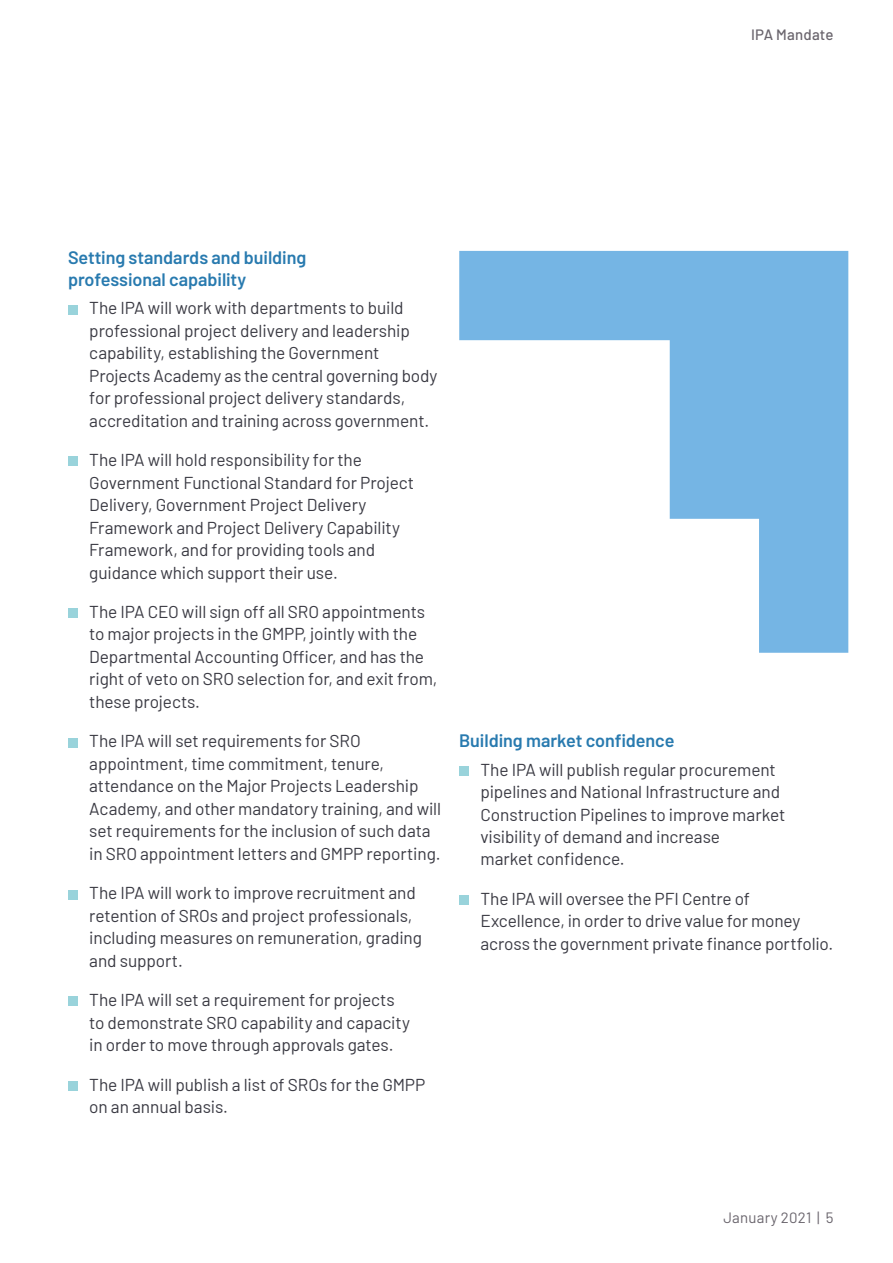
<style>
.page{position:relative;width:893px;height:1263px;background:#fff}
.page>*{position:absolute;margin:0;border:0;box-sizing:border-box;transform-origin:0 0}
.t1{font:600 18px/22.5px "Barlow";letter-spacing:-.005em;color:#287aaf}
.t2{font:17.25px/22.5px "Barlow";letter-spacing:-.005em;color:#3a3a43}
.t3{font:15px "Barlow";letter-spacing:.015em;color:#6a656d}
.t4{font:500 15px "Barlow";letter-spacing:.01em;color:#6a656d}
</style>
<div class="page">
<svg style="left:459px;top:251px;width:389px;height:402px;fill:#77b6e4"></svg>
<div style="left:68px;top:305px;width:9px;height:9px;background:#99d3db"></div>
<div style="left:68px;top:457px;width:9px;height:9px;background:#99d3db"></div>
<div style="left:68px;top:609px;width:9px;height:9px;background:#99d3db"></div>
<div style="left:68px;top:738px;width:9px;height:9px;background:#99d3db"></div>
<div style="left:68px;top:890px;width:9px;height:9px;background:#99d3db"></div>
<div style="left:68px;top:997px;width:9px;height:9px;background:#99d3db"></div>
<div style="left:68px;top:1081px;width:9px;height:9px;background:#99d3db"></div>
<div style="left:459px;top:766px;width:10px;height:9px;background:#99d3db"></div>
<div style="left:459px;top:895px;width:10px;height:10px;background:#99d3db"></div>
<p class="t4" style="left:751px;top:24px;width:84px">IPA Mandate</p>
<p class="t1" style="left:68px;top:244px;width:240px">Setting standards and building professional capability</p>
<p class="t2" style="left:89px;top:295px;width:350px">The IPA will work with departments to build professional project delivery and leadership capability, establishing the Government Projects Academy as the central governing body for professional project delivery standards, accreditation and training across government.</p>
<p class="t2" style="left:89px;top:447px;width:326px">The IPA will hold responsibility for the Government Functional Standard for Project Delivery, Government Project Delivery Framework and Project Delivery Capability Framework, and for providing tools and guidance which support their use.</p>
<p class="t2" style="left:89px;top:599px;width:350px">The IPA CEO will sign off all SRO appointments to major projects in the GMPP, jointly with the Departmental Accounting Officer, and has the right of veto on SRO selection for, and exit from, these projects.</p>
<p class="t2" style="left:89px;top:728px;width:353px">The IPA will set requirements for SRO appointment, time commitment, tenure, attendance on the Major Projects Leadership Academy, and other mandatory training, and will set requirements for the inclusion of such data in SRO appointment letters and GMPP reporting.</p>
<p class="t2" style="left:89px;top:880px;width:334px">The IPA will work to improve recruitment and retention of SROs and project professionals, including measures on remuneration, grading and support.</p>
<p class="t2" style="left:89px;top:987px;width:322px">The IPA will set a requirement for projects to demonstrate SRO capability and capacity in order to move through approvals gates.</p>
<p class="t2" style="left:89px;top:1072px;width:338px">The IPA will publish a list of SROs for the GMPP on an annual basis.</p>
<p class="t1" style="left:459px;top:728px;width:217px">Building market confidence</p>
<p class="t2" style="left:480px;top:757px;width:306px">The IPA will publish regular procurement pipelines and National Infrastructure and Construction Pipelines to improve market visibility of demand and increase<br>market confidence.</p>
<p class="t2" style="left:480px;top:886px;width:354px">The IPA will oversee the PFI Centre of<br>Excellence, in order to drive value for money across the government private finance portfolio.</p>
<p class="t3" style="left:723px;top:1206px;width:111px">January 2021 | 5</p>
</div>
